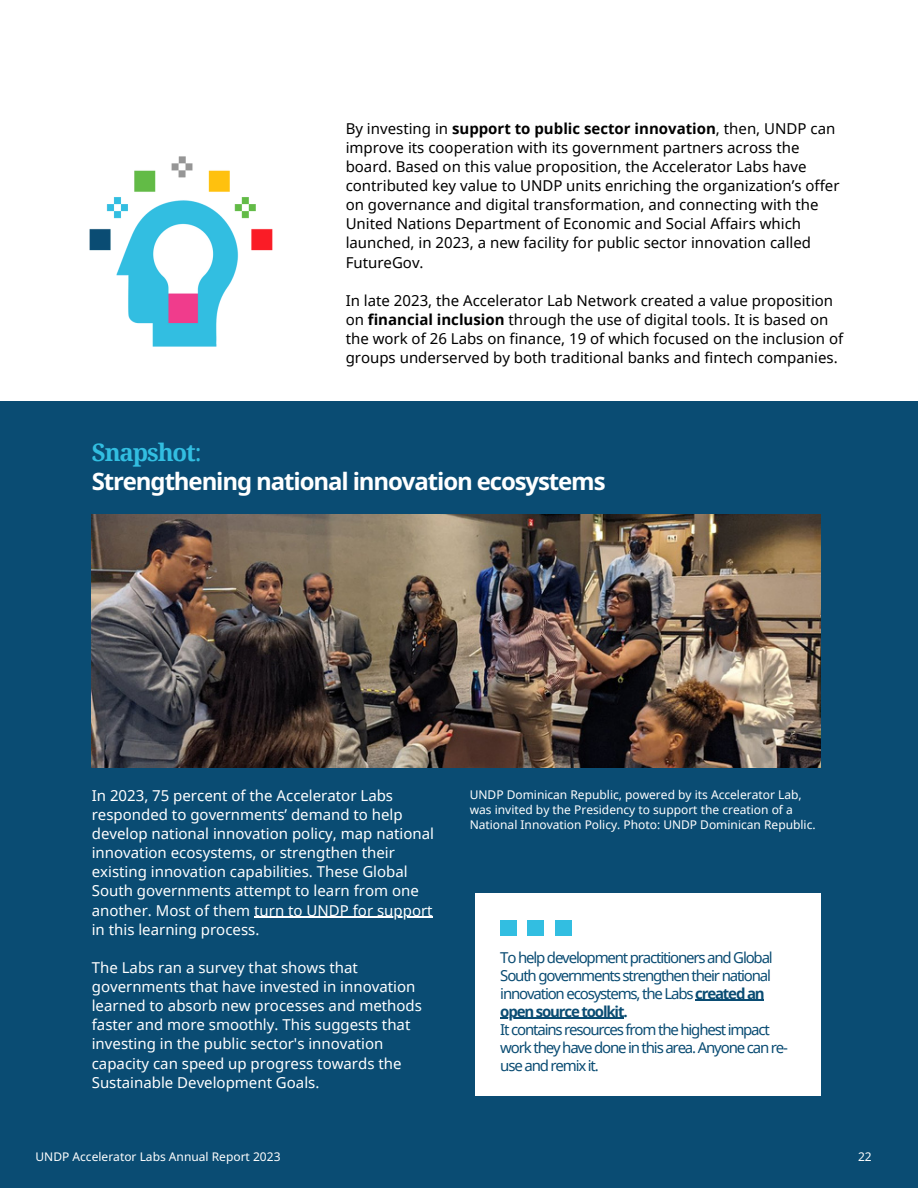
<style>
.page{position:relative;width:918px;height:1188px;background:#fff}
.page>*{position:absolute;margin:0;border:0;box-sizing:border-box;transform-origin:0 0}
.t1{font:700 24px "Noto Sans";letter-spacing:-.045em;color:#fff}
.t2{font:700 24px "Noto Serif";letter-spacing:-.045em;color:#32bee1}
.t3{font:15px/19.2px "Noto Sans";color:#000}
.t4{font:15px/19.2px "Noto Sans";color:#fff}
.t5{font:15px/18px "Noto Sans";letter-spacing:-.08em;color:#0a4c73}
.t6{font:12px/15px "Noto Sans";color:#fff}
.t7{font:12px "Noto Sans";color:#fff}
.s1{font-weight:700}
.s2{font-weight:400}
</style>
<div class="page">
<div style="left:0;top:401px;width:918px;height:787px;background:#0a4c73"></div>
<div style="left:475px;top:894px;width:346px;height:202px;background:#fff"></div>
<img style="left:92px;top:514px;width:729px;height:254px">
<img style="left:89px;top:156px;width:184px;height:191px">
<div style="left:500px;top:920px;width:16px;height:16px;background:#32bee1"></div>
<div style="left:528px;top:920px;width:16px;height:16px;background:#32bee1"></div>
<div style="left:555px;top:920px;width:16px;height:16px;background:#32bee1"></div>
<hr style="left:254px;top:917px;width:179px;height:1px;background:#fff">
<hr style="left:695px;top:1000px;width:69px;height:1px;background:#0a4c73">
<hr style="left:500px;top:1018px;width:123px;height:1px;background:#0a4c73">
<p class="t3" style="left:346px;top:118px;width:495px">By investing in <span class="s1">support to public sector innovation</span>, then, UNDP can improve its cooperation with its government partners across the board. Based on this value proposition, the Accelerator Labs have contributed key value to UNDP units enriching the organization’s offer on governance and digital transformation, and connecting with the United Nations Department of Economic and Social Affairs which launched, in 2023, a new facility for public sector innovation called FutureGov.</p>
<p class="t3" style="left:346px;top:290px;width:499px">In late 2023, the Accelerator Lab Network created a value proposition on <span class="s1">financial inclusion</span> through the use of digital tools. It is based on the work of 26 Labs on finance, 19 of which focused on the inclusion of groups underserved by both traditional banks and fintech companies.</p>
<h1 class="t2" style="left:92px;top:436px;width:111px">Snapshot<span class="s2">:</span></h1>
<h1 class="t1" style="left:92px;top:464px;width:515px">Strengthening national innovation ecosystems</h1>
<p class="t4" style="left:92px;top:785px;width:344px">In 2023, 75 percent of the Accelerator Labs responded to governments’ demand to help develop national innovation policy, map national innovation ecosystems, or strengthen their existing innovation capabilities. These Global South governments attempt to learn from one another. Most of them turn to UNDP for support in this learning process.</p>
<p class="t4" style="left:92px;top:958px;width:332px">The Labs ran a survey that shows that governments that have invested in innovation learned to absorb new processes and methods faster and more smoothly. This suggests that investing in the public sector's innovation capacity can speed up progress towards the Sustainable Development Goals.</p>
<p class="t5" style="left:500px;top:948px;width:274px">To help development practitioners and Global South governments strengthen their national innovation ecosystems, the Labs <span class="s1">created an open source toolkit.</span></p>
<p class="t6" style="left:470px;top:786px;width:347px">UNDP Dominican Republic, powered by its Accelerator Lab, was invited by the Presidency to support the creation of a<br>National Innovation Policy. Photo: UNDP Dominican Republic.</p>
<p class="t5" style="left:500px;top:1020px;width:289px">It contains resources from the highest impact work they have done in this area. Anyone can re&shy;use and remix it.</p>
<p class="t7" style="left:35px;top:1148px;width:247px">UNDP Accelerator Labs Annual Report 2023</p>
<p class="t7" style="left:858px;top:1148px;width:15px">22</p>
</div>
